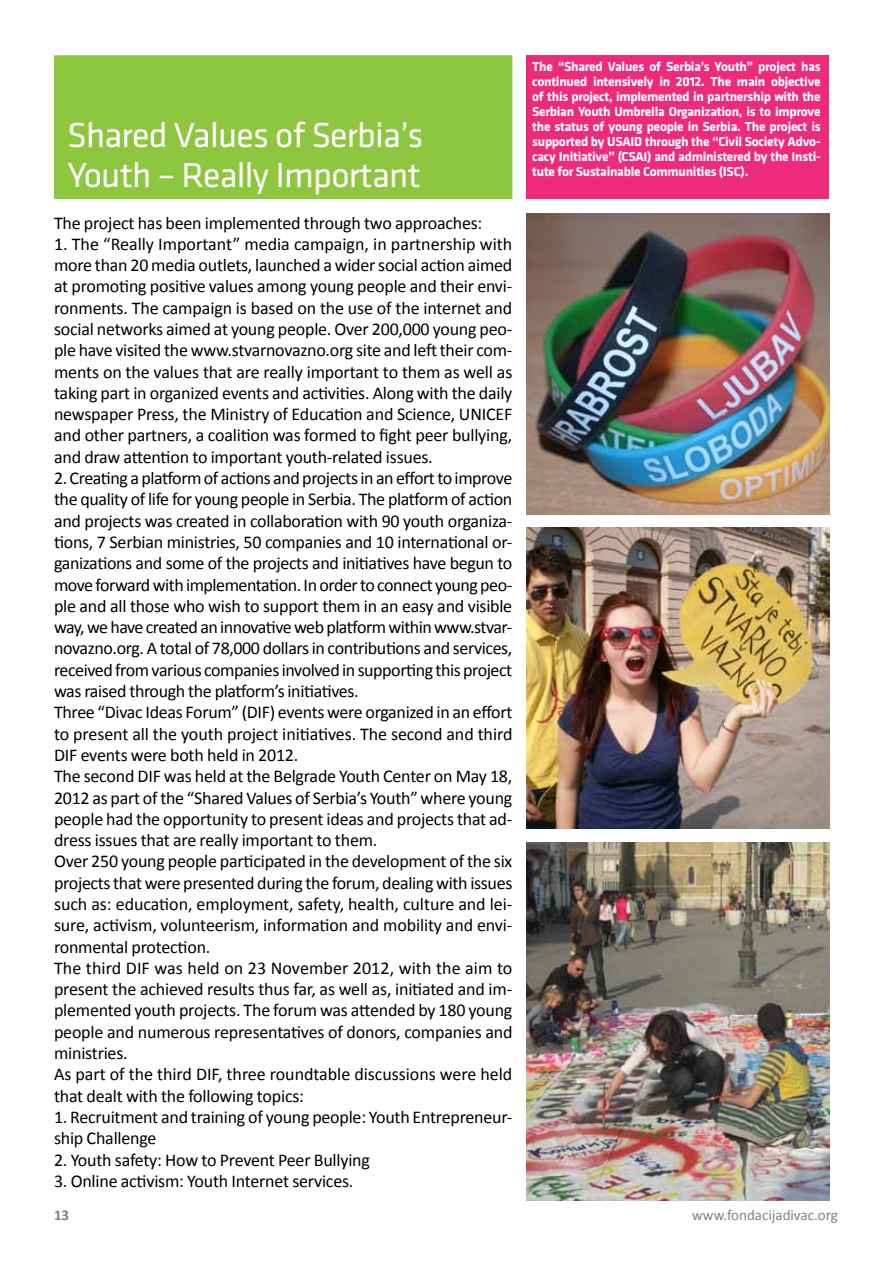
<style>
.page{position:relative;width:893px;height:1263px;background:#fff}
.page>*{position:absolute;margin:0;border:0;box-sizing:border-box;transform-origin:0 0}
.t1{font:36px/40.5px "Klavika";letter-spacing:-.02em;color:#fff}
.t2{font:18px/21.3px "Calibri";letter-spacing:-.015em;color:#000}
.t3{font:15px "Calibri";color:#808285}
.t4{font:700 15px "Calibri";color:#808285}
.t5{font:700 13.5px/15px "Klavika";letter-spacing:-.02em;color:#fff;text-align:justify}
</style>
<div class="page">
<div style="left:54px;top:55px;width:458px;height:144px;background:#8dc63f"></div>
<div style="left:526px;top:55px;width:143px;height:144px;background:#ee2a7b"></div>
<div style="left:653px;top:55px;width:176px;height:144px;background:#ee2a7b"></div>
<img style="left:526px;top:214px;width:303px;height:301px">
<img style="left:526px;top:527px;width:303px;height:302px">
<img style="left:526px;top:843px;width:303px;height:357px">
<h1 class="t1" style="left:67px;top:115px;width:357px">Shared Values of Serbia’s<br>Youth – Really I mportant</h1>
<p class="t2" style="left:54px;top:212px;width:430px">The project has been implemented through two approaches:</p>
<p class="t2" style="left:54px;top:233px;width:460px;text-align:justify">1. The “Really Important” media campaign, in partnership with more than 20 media outlets, launched a wider social action aimed at promoting positive values among young people and their envi&shy;ronments. The campaign is based on the use of the internet and social networks aimed at young people. Over 200,000 young peo&shy;ple have visited the www.stvarnovazno.org site and left their com&shy;ments on the values that are really important to them as well as taking part in organized events and activities. Along with the daily newspaper Press, the Ministry of Education and Science, UNICEF and other partners, a coalition was formed to fight peer bullying, and draw attention to important youth-related issues.</p>
<p class="t2" style="left:54px;top:467px;width:460px">2. Creating a platform of actions and projects in an effort to improve the quality of life for young people in Serbia. The platform of action and projects was created in collaboration with 90 youth organiza&shy;tions, 7 Serbian ministries, 50 companies and 10 international or&shy;ganizations and some of the projects and initiatives have begun to move forward with implementation. In order to connect young peo&shy;ple and all those who wish to support them in an easy and visible way, we have created an innovative web platform within www.stvar&shy;novazno.org. A total of 78,000 dollars in contributions and services, received from various companies involved in supporting this project was raised through the platform’s initiatives.<br>Three “Divac Ideas Forum” (DIF) events were organized in an effort to present all the youth project initiatives. The second and third DIF events were both held in 2012.<br>The second DIF was held at the Belgrade Youth Center on May 18, 2012 as part of the “Shared Values of Serbia’s Youth” where young people had the opportunity to present ideas and projects that ad&shy;dress issues that are really important to them.<br>Over 250 young people participated in the development of the six projects that were presented during the forum, dealing with issues such as: education, employment, safety, health, culture and lei&shy;sure, activism, volunteerism, information and mobility and envi&shy;ronmental protection.<br>The third DIF was held on 23 November 2012, with the aim to present the achieved results thus far, as well as, initiated and im&shy;plemented youth projects. The forum was attended by 180 young people and numerous representatives of donors, companies and ministries.<br>As part of the third DIF, three roundtable discussions were held that dealt with the following topics:</p>
<p class="t2" style="left:54px;top:1106px;width:460px">1. Recruitment and training of young people: Youth Entrepreneur&shy;ship Challenge</p>
<p class="t2" style="left:54px;top:1149px;width:317px">2. Youth safety: How to Prevent Peer Bullying</p>
<p class="t2" style="left:54px;top:1170px;width:301px">3. Online activism: Youth Internet services.</p>
<p class="t5" style="left:532px;top:59px;width:290px">The “Shared Values of Serbia’s Youth” project has continued intensively in 2012. The main objective of this project, implemented in partnership with the Serbian Youth Umbrella Organization, is to improve the status of young people in Serbia. The project is supported by USAID through the “Civil Society Advo&shy;cacy Initiative” (CSAI) and administered by the Insti&shy;tute for Sustainable Communities (ISC).</p>
<p class="t4" style="left:54px;top:1206px;width:17px">13</p>
<p class="t3" style="left:692px;top:1206px;width:147px">www.fondacijadivac.org</p>
</div>
